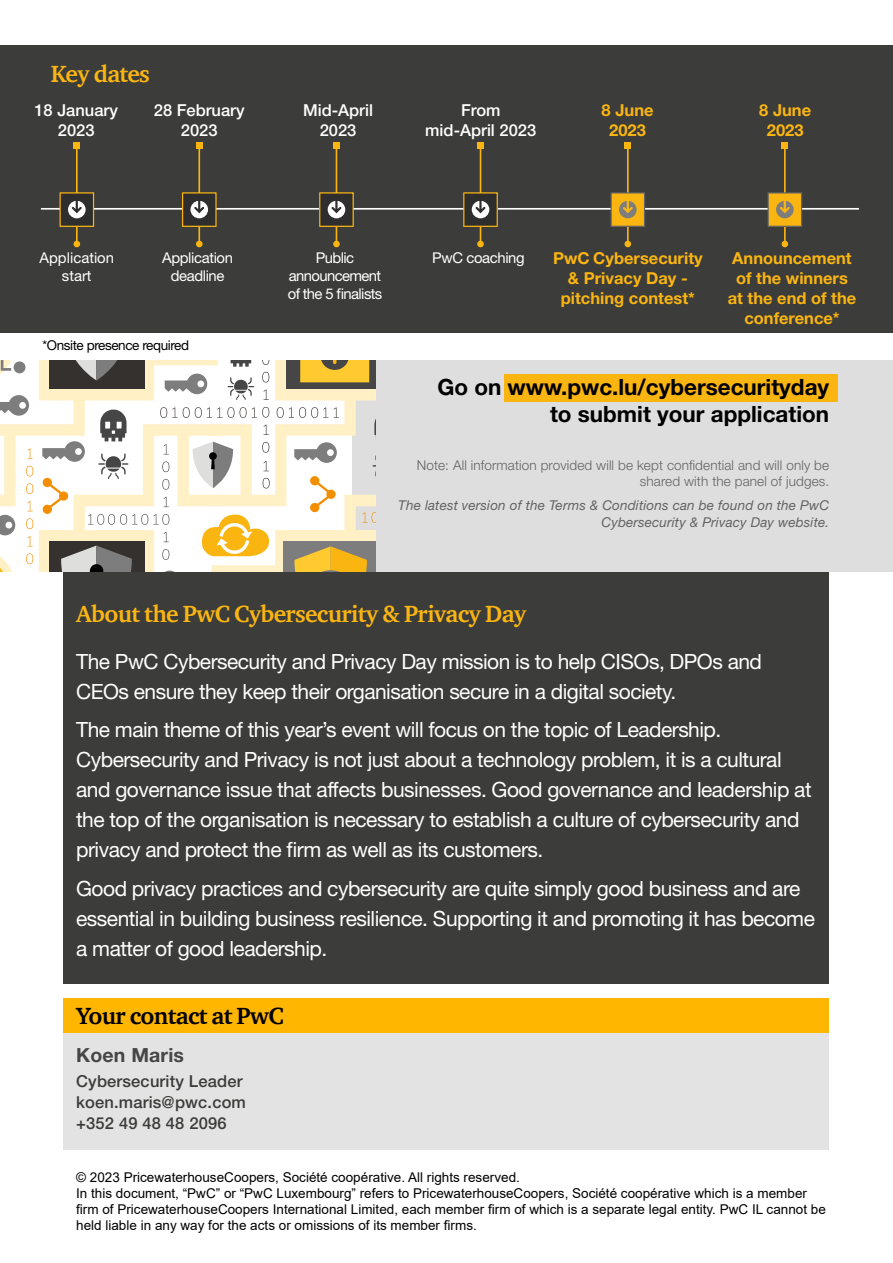
<style>
.page{position:relative;width:893px;height:1263px;background:#fff}
.page>*{position:absolute;margin:0;border:0;box-sizing:border-box;transform-origin:0 0}
.t1{font:700 24px "ITC Charter Com";letter-spacing:-.03em;color:#fab511}
.t2{font:700 24px "ITC Charter Com";letter-spacing:-.03em;color:#000}
.t3{font:700 22.5px/27px "Helvetica Neue LT Std";color:#000;text-align:right}
.t4{font:21px/30px "Helvetica Neue LT Std";letter-spacing:-.025em;color:#fff}
.t5{font:700 19.5px "Helvetica Neue LT Std";letter-spacing:.01em;color:#464646}
.t6{font:700 16.5px/19.8px "Helvetica Neue LT Std";color:#fab511;text-align:center}
.t7{font:500 16.5px/19.8px "Helvetica Neue LT Std";color:#fff;text-align:center}
.t8{font:500 16.5px/21px "Helvetica Neue LT Std";letter-spacing:.01em;color:#3c3c3b}
.t9{font:14.85px/17.9px "Helvetica Neue LT Std";letter-spacing:-.025em;color:#fff;text-align:center}
.t10{font:14.85px "Helvetica Neue LT Std";color:#fff}
.t11{font:13.5px/16.2px "Arial";color:#000}
.t12{font:300 13.5px/16.2px "Helvetica Neue LT Std";letter-spacing:.01em;color:#646363;text-align:right}
.t13{font:italic 13.5px/16.2px "Helvetica Neue LT Std";letter-spacing:.01em;color:#646363;text-align:right}
.t14{font:13.5px "Helvetica Neue LT Std";letter-spacing:-.03em;color:#000}
</style>
<div class="page">
<div style="left:64px;top:572px;width:765px;height:411px;background:#3c3c3b"></div>
<div style="left:352px;top:361px;width:541px;height:211px;background:#dedede"></div>
<div style="left:504px;top:374px;width:334px;height:28px;background:#fab511"></div>
<div style="left:0;top:45px;width:893px;height:288px;background:#3c3c3b"></div>
<div style="left:64px;top:998px;width:765px;height:37px;background:#ffb600"></div>
<div style="left:64px;top:1033px;width:765px;height:117px;background:#e3e3e3"></div>
<hr style="left:41px;top:208px;width:818px;height:2px;background:#fff">
<hr style="left:76px;top:145px;width:2px;height:99px;background:#fab511">
<svg style="left:74px;top:241px;width:6px;height:6px"></svg>
<div style="left:74px;top:142px;width:6px;height:7px;background:#fab511"></div>
<svg style="left:59px;top:192px;width:35px;height:35px"></svg>
<hr style="left:198px;top:145px;width:2px;height:99px;background:#fab511">
<div style="left:196px;top:241px;width:7px;height:6px;background:#fab511;border-radius:50%"></div>
<div style="left:196px;top:142px;width:7px;height:7px;background:#fab511"></div>
<svg style="left:182px;top:192px;width:35px;height:35px"></svg>
<hr style="left:336px;top:145px;width:1px;height:99px;background:#fab511">
<div style="left:333px;top:241px;width:7px;height:6px;background:#fab511;border-radius:50%"></div>
<div style="left:333px;top:142px;width:7px;height:7px;background:#fab511"></div>
<svg style="left:319px;top:192px;width:35px;height:35px"></svg>
<hr style="left:480px;top:145px;width:1px;height:99px;background:#fab511">
<div style="left:477px;top:241px;width:7px;height:6px;background:#fab511;border-radius:50%"></div>
<div style="left:477px;top:142px;width:7px;height:7px;background:#fab511"></div>
<svg style="left:463px;top:192px;width:35px;height:35px"></svg>
<hr style="left:627px;top:145px;width:2px;height:99px;background:#fab511">
<div style="left:624px;top:241px;width:7px;height:6px;background:#fab511;border-radius:50%"></div>
<div style="left:624px;top:142px;width:7px;height:7px;background:#fab511"></div>
<svg style="left:610px;top:192px;width:35px;height:35px"></svg>
<hr style="left:784px;top:145px;width:2px;height:99px;background:#fab511">
<svg style="left:782px;top:241px;width:6px;height:6px"></svg>
<div style="left:782px;top:142px;width:6px;height:7px;background:#fab511"></div>
<svg style="left:767px;top:192px;width:35px;height:35px"></svg>
<svg style="left:0;top:361px;width:42px;height:211px"></svg>
<svg style="left:0;top:556px;width:8px;height:16px"></svg>
<svg style="left:0;top:515px;width:15px;height:20px"></svg>
<svg style="left:0;top:395px;width:29px;height:21px"></svg>
<div style="left:14px;top:361px;width:12px;height:12px;background:#7d7d7d;border-radius:50%"></div>
<svg style="left:0;top:361px;width:11px;height:10px"></svg>
<svg style="left:27px;top:448px;width:6px;height:11px"></svg>
<svg style="left:26px;top:466px;width:7px;height:10px"></svg>
<svg style="left:26px;top:483px;width:7px;height:11px"></svg>
<svg style="left:27px;top:501px;width:6px;height:10px"></svg>
<svg style="left:26px;top:518px;width:7px;height:11px"></svg>
<svg style="left:27px;top:536px;width:6px;height:10px"></svg>
<svg style="left:26px;top:553px;width:7px;height:11px"></svg>
<svg style="left:42px;top:361px;width:334px;height:211px"></svg>
<p class="t1" style="left:51px;top:59px;width:101px">Key dates</p>
<p class="t7" style="left:34px;top:100px;width:85px">18 January<br>2023</p>
<p class="t7" style="left:154px;top:100px;width:92px">28 February<br>2023</p>
<p class="t7" style="left:303px;top:100px;width:71px">Mid-April<br>2023</p>
<p class="t6" style="left:602px;top:100px;width:53px">8 June<br>2023</p>
<p class="t6" style="left:759px;top:100px;width:53px">8 June<br>2023</p>
<p class="t7" style="left:425px;top:100px;width:112px">From mid-April 2023</p>
<p class="t9" style="left:162px;top:249px;width:72px">Application deadline</p>
<p class="t9" style="left:288px;top:249px;width:96px">Public announcement of the 5 finalists</p>
<p class="t6" style="left:553px;top:248px;width:151px">PwC Cybersecurity &amp; Privacy Day - pitching contest*</p>
<p class="t6" style="left:728px;top:248px;width:130px">Announcement of the winners at the end of the conference*</p>
<p class="t10" style="left:40px;top:249px;width:76px">Application</p>
<p class="t9" style="left:432px;top:249px;width:94px">PwC coaching</p>
<p class="t9" style="left:62px;top:267px;width:31px">start</p>
<p class="t14" style="left:43px;top:337px;width:148px">*Onsite presence required</p>
<p class="t3" style="left:437px;top:373px;width:393px">Go on www.pwc.lu/cybersecurityday to submit your application</p>
<p class="t12" style="left:417px;top:457px;width:414px">Note: All information provided will be kept confidential and will only be shared with the panel of judges.</p>
<p class="t13" style="left:398px;top:497px;width:432px">The latest version of the Terms &amp; Conditions can be found on the PwC<br>Cybersecurity &amp; Privacy Day website.</p>
<p class="t1" style="left:76px;top:599px;width:451px">About the PwC Cybersecurity &amp; Privacy Day</p>
<p class="t4" style="left:76px;top:646px;width:687px">The PwC Cybersecurity and Privacy Day mission is to help CISOs, DPOs and<br>CEOs ensure they keep their organisation secure in a digital society.</p>
<p class="t4" style="left:76px;top:714px;width:737px">The main theme of this year’s event will focus on the topic of Leadership.<br>Cybersecurity and Privacy is not just about a technology problem, it is a cultural and governance issue that affects businesses. Good governance and leadership at the top of the organisation is necessary to establish a culture of cybersecurity and privacy and protect the firm as well as its customers.</p>
<p class="t4" style="left:76px;top:873px;width:740px">Good privacy practices and cybersecurity are quite simply good business and are essential in building business resilience. Supporting it and promoting it has become a matter of good leadership.</p>
<p class="t2" style="left:76px;top:1001px;width:209px">Your contact at PwC</p>
<p class="t5" style="left:76px;top:1043px;width:109px">Koen Maris</p>
<p class="t8" style="left:76px;top:1070px;width:171px">Cybersecurity Leader koen.maris@pwc.com +352 49 48 48 2096</p>
<p class="t11" style="left:76px;top:1169px;width:751px">© 2023 PricewaterhouseCoopers, Société coopérative. All rights reserved.<br>In this document, “PwC” or “PwC Luxembourg” refers to PricewaterhouseCoopers, Société coopérative which is a member firm of PricewaterhouseCoopers International Limited, each member firm of which is a separate legal entity. PwC IL cannot be held liable in any way for the acts or omissions of its member firms.</p>
</div>
